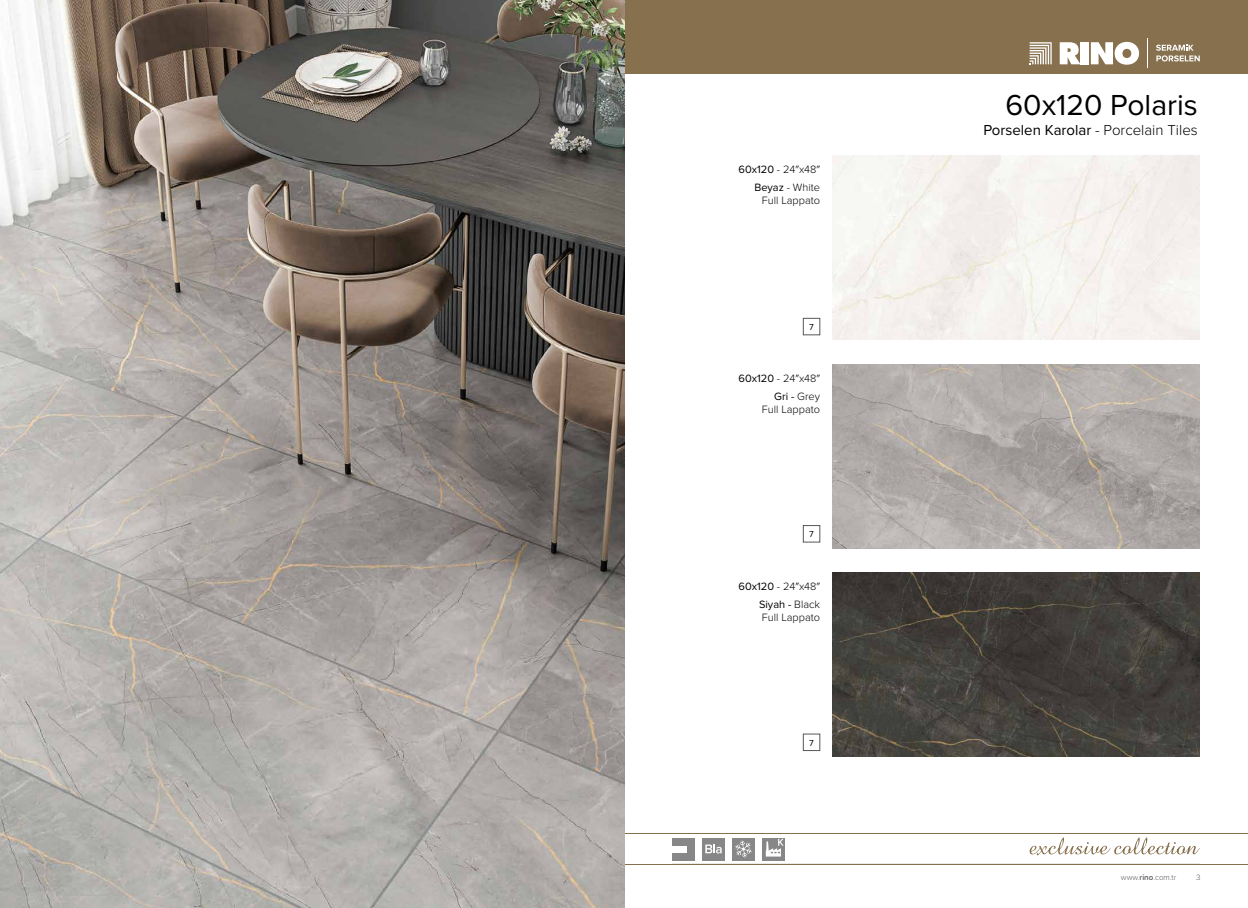
<style>
.page{position:relative;width:1248px;height:908px;background:#fff}
.page>*{position:absolute;margin:0;border:0;box-sizing:border-box;transform-origin:0 0}
.t1{font:30px "Proxima Nova";color:#000}
.t2{font:15px "Proxima Nova";color:#000}
.t3{font:300 11px/13.2px "Proxima Nova";color:#000;text-align:right}
.t4{font:11px "Proxima Nova";color:#000}
.t5{font:9px "Proxima Soft";color:#000}
.t6{font:300 8px "Proxima Soft";color:#575756}
.s1{font-weight:300}
.s2{font-family:"Proxima Soft";font-weight:300}
.s3{font-weight:400}
.s4{font-weight:600}
</style>
<div class="page">
<div style="left:0;top:0;width:1247px;height:74px;background:#86704d"></div>
<hr style="left:0;top:863px;width:1247px;height:1px;background:#86704d">
<hr style="left:0;top:832px;width:1247px;height:1px;background:#86704d">
<div style="left:1080px;top:42px;width:8px;height:22px;background:#fff"></div>
<svg style="left:1090px;top:42px;width:48px;height:23px"></svg>
<svg style="left:1059px;top:42px;width:21px;height:22px"></svg>
<svg style="left:1029px;top:42px;width:22px;height:22px"></svg>
<svg style="left:1147px;top:39px;width:1px;height:29px"></svg>
<svg style="left:1156px;top:45px;width:43px;height:16px"></svg>
<svg style="left:1029px;top:837px;width:170px;height:17px"></svg>
<div style="left:832px;top:156px;width:367px;height:183px;background:#f5f2ef"></div>
<img style="left:832px;top:364px;width:367px;height:183px">
<img style="left:832px;top:572px;width:367px;height:184px">
<img style="left:0;top:0;width:624px;height:907px">
<div style="left:762px;top:837px;width:22px;height:22px;background:linear-gradient(to right,#878787,#878787)"></div>
<svg style="left:765px;top:838px;width:18px;height:18px"></svg>
<div style="left:672px;top:837px;width:22px;height:22px;background:#878787"></div>
<div style="left:672px;top:845px;width:14px;height:6px;background:#fff"></div>
<div style="left:702px;top:837px;width:22px;height:22px;background:#878787"></div>
<svg style="left:705px;top:844px;width:16px;height:9px"></svg>
<div style="left:732px;top:837px;width:22px;height:22px;background:#878787"></div>
<svg style="left:735px;top:840px;width:16px;height:17px"></svg>
<div style="left:803px;top:318px;width:17px;height:17px;border:1px solid #575756"></div>
<div style="left:803px;top:525px;width:17px;height:17px;border:1px solid #575756"></div>
<div style="left:803px;top:733px;width:17px;height:17px;border:1px solid #575756"></div>
<p class="t4" style="left:738px;top:161px;width:83px">60x120 <span class="s1">- 24</span><span class="s2">″</span><span class="s1">x48</span><span class="s2">″</span></p>
<p class="t3" style="left:754px;top:180px;width:67px"><span class="s3">Beyaz</span> - White<br>Full Lappato</p>
<p class="t5" style="left:809px;top:320px;width:6px">7</p>
<p class="t4" style="left:738px;top:369px;width:83px">60x120 <span class="s1">- 24</span><span class="s2">″</span><span class="s1">x48</span><span class="s2">″</span></p>
<p class="t3" style="left:761px;top:388px;width:60px"><span class="s3">Gri -</span> Grey<br>Full Lappato</p>
<p class="t5" style="left:809px;top:527px;width:6px">7</p>
<p class="t4" style="left:738px;top:578px;width:83px">60x120 <span class="s1">- 24</span><span class="s2">″</span><span class="s1">x48</span><span class="s2">″</span></p>
<p class="t3" style="left:759px;top:597px;width:62px;text-align:left"><span class="s3">Siyah -</span> Black<br>Full Lappato</p>
<p class="t5" style="left:809px;top:735px;width:6px">7</p>
<h1 class="t1" style="left:1005px;top:82px;width:194px">60x120 Polaris</h1>
<h2 class="t2" style="left:983px;top:119px;width:216px">Porselen Karolar <span class="s1">- Porcelain Tiles</span></h2>
<p class="t6" style="left:1120px;top:870px;width:57px">www.<span class="s4">rino</span>.com.tr</p>
<p class="t6" style="left:1195px;top:870px;width:6px">3</p>
</div>
